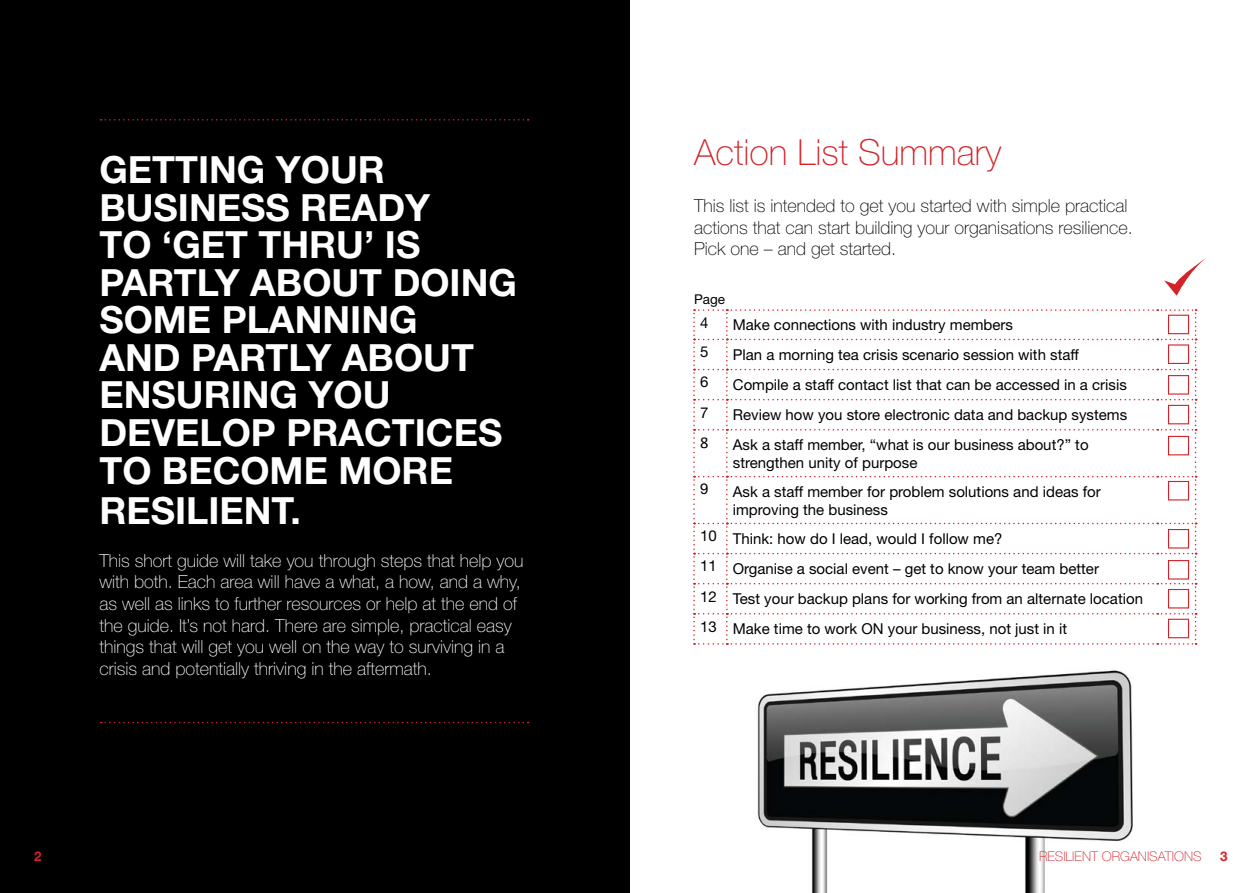
<style>
.page{position:relative;width:1259px;height:893px;background:#fff}
.page>*{position:absolute;margin:0;border:0;box-sizing:border-box;transform-origin:0 0}
.t1{font:700 37.5px/37.8px "Helvetica Neue";color:#fff}
.t2{font:100 36px "Helvetica Neue";color:#d2232a}
.t3{font:100 18px/21.6px "Helvetica Neue";color:#fff}
.t4{font:100 18px/21.6px "Helvetica Neue";color:#000}
.t5{font:16.5px "Calibri";color:#000}
.t6{font:15px/30.2px "Helvetica Neue";color:#000}
.t7{font:13.5px "Helvetica Neue";color:#000}
.t8{font:100 13.35px "Helvetica Neue";color:#d2232a}
.t9{font:700 13.35px "Helvetica Neue";color:#d2232a}
</style>
<div class="page">
<img style="left:757px;top:670px;width:376px;height:223px">
<svg style="left:693px;top:309px;width:503px;height:336px"></svg>
<div style="left:0;top:0;width:629px;height:893px;background:#000"></div>
<svg style="left:1164px;top:258px;width:42px;height:38px"></svg>
<div style="left:1168px;top:315px;width:21px;height:19px;border:1px solid #d2232a"></div>
<div style="left:1168px;top:344px;width:21px;height:20px;border:1px solid #d2232a"></div>
<div style="left:1168px;top:375px;width:21px;height:20px;border:1px solid #d2232a"></div>
<div style="left:1168px;top:405px;width:21px;height:19px;border:1px solid #d2232a"></div>
<div style="left:1168px;top:436px;width:21px;height:19px;border:1px solid #d2232a"></div>
<div style="left:1168px;top:481px;width:21px;height:19px;border:1px solid #d2232a"></div>
<div style="left:1168px;top:529px;width:21px;height:20px;border:1px solid #d2232a"></div>
<div style="left:1168px;top:560px;width:21px;height:20px;border:1px solid #d2232a"></div>
<div style="left:1168px;top:589px;width:21px;height:19px;border:1px solid #d2232a"></div>
<div style="left:1168px;top:619px;width:21px;height:19px;border:1px solid #d2232a"></div>
<h1 class="t1" style="left:99px;top:150px;width:419px">GETTING YOUR<br>BUSINESS READY<br>TO ‘GET THRU’ IS<br>PARTLY ABOUT DOING<br>SOME PLANNING<br>AND PARTLY ABOUT<br>ENSURING YOU<br>DEVELOP PRACTICES<br>TO BECOME MORE<br>RESILIENT.</h1>
<p class="t3" style="left:99px;top:550px;width:425px">This short guide will take you through steps that help you with both. Each area will have a what, a how, and a why, as well as links to further resources or help at the end of the guide. It’s not hard. There are simple, practical easy things that will get you well on the way to surviving in a crisis and potentially thriving in the aftermath.</p>
<p class="t9" style="left:34px;top:848px;width:9px">2</p>
<h2 class="t2" style="left:694px;top:132px;width:309px">Action List Summary</h2>
<p class="t4" style="left:694px;top:195px;width:440px">This list is intended to get you started with simple practical actions that can start building your organisations resilience.<br>Pick one – and get started.</p>
<p class="t7" style="left:694px;top:291px;width:32px">Page</p>
<p class="t6" style="left:700px;top:307px;width:10px">4</p>
<p class="t6" style="left:733px;top:310px;width:282px">Make connections with industry members</p>
<p class="t6" style="left:700px;top:337px;width:10px">5</p>
<p class="t6" style="left:733px;top:339px;width:348px">Plan a morning tea crisis scenario session with staff</p>
<p class="t6" style="left:700px;top:367px;width:10px">6</p>
<p class="t6" style="left:733px;top:369px;width:395px">Compile a staff contact list that can be accessed in a crisis</p>
<p class="t6" style="left:700px;top:397px;width:10px">7</p>
<p class="t6" style="left:733px;top:399px;width:396px">Review how you store electronic data and backup systems</p>
<p class="t5" style="left:700px;top:432px;width:10px">8</p>
<p class="t6" style="left:733px;top:436px;width:357px;line-height:18px">Ask a staff member, “what is our business about?” to strengthen unity of purpose</p>
<p class="t6" style="left:700px;top:474px;width:10px">9</p>
<p class="t6" style="left:733px;top:482px;width:369px;line-height:18px">Ask a staff member for problem solutions and ideas for improving the business</p>
<p class="t6" style="left:700px;top:523px;width:444px">10 Think: how do I lead, would I follow me?<br>11 Organise a social event – get to know your team better<br>12 Test your backup plans for working from an alternate location 13 Make time to work ON your business, not just in it</p>
<p class="t8" style="left:1039px;top:849px;width:164px">RESILIENT ORGANISATIONS</p>
<p class="t9" style="left:1220px;top:848px;width:9px">3</p>
</div>
